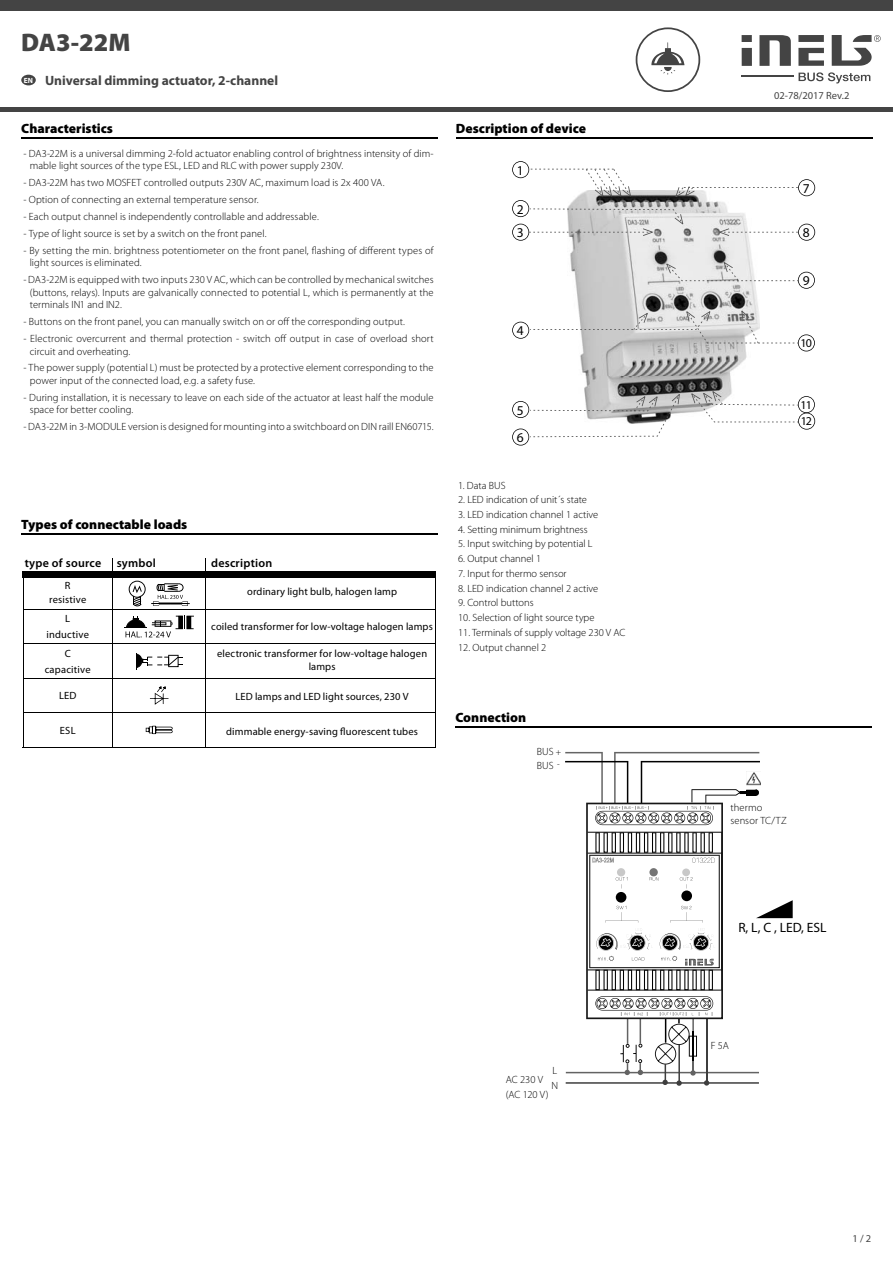
<style>
.page{position:relative;width:893px;height:1263px;background:#fff}
.page>*{position:absolute;margin:0;border:0;box-sizing:border-box;transform-origin:0 0}
.t1{font:900 25.5px "Myriad Pro";color:#444}
.t2{font:900 13.5px "Myriad Pro";color:#000}
.t3{font:700 13.5px "Myriad Pro";color:#444}
.t4{font:13.5px/23.5px "Myriad Pro";color:#000}
.t5{font:600 12px "Myriad Pro";letter-spacing:.02em;color:#000}
.t6{font:12px "Myriad Pro";color:#000}
.t7{font:300 10.5px/12.6px "Myriad Pro";letter-spacing:.01em;color:#000}
.t8{font:10.5px/13.5px "Myriad Pro";letter-spacing:.015em;color:#000;text-align:center}
.t9{font:10.5px "Myriad Pro";color:#444}
.t10{font:300 9px/11.6px "Myriad Pro";color:#000}
</style>
<div class="page">
<div style="left:0;top:0;width:893px;height:11px;background:#444"></div>
<hr style="left:0;top:108px;width:893px;height:4px;background:#444">
<div style="left:21px;top:75px;width:15px;height:10px;background:#444;border-radius:50%"></div>
<div style="left:742px;top:48px;width:10px;height:18px;background:#444"></div>
<svg style="left:759px;top:35px;width:32px;height:31px"></svg>
<svg style="left:798px;top:48px;width:26px;height:18px"></svg>
<div style="left:798px;top:35px;width:26px;height:7px;background:#444"></div>
<div style="left:742px;top:35px;width:10px;height:7px;background:#444"></div>
<svg style="left:832px;top:35px;width:49px;height:31px"></svg>
<hr style="left:742px;top:76px;width:52px;height:1px;background:#444">
<svg style="left:799px;top:72px;width:71px;height:11px"></svg>
<svg style="left:636px;top:27px;width:64px;height:65px"></svg>
<hr style="left:21px;top:137px;width:416px;height:2px;background:#000">
<hr style="left:456px;top:137px;width:417px;height:2px;background:#000">
<hr style="left:455px;top:726px;width:417px;height:2px;background:#000">
<img style="left:570px;top:241px;width:189px;height:172px">
<svg style="left:512px;top:394px;width:168px;height:52px"></svg>
<svg style="left:512px;top:161px;width:303px;height:80px"></svg>
<svg style="left:691px;top:391px;width:124px;height:39px"></svg>
<svg style="left:666px;top:262px;width:149px;height:27px"></svg>
<svg style="left:512px;top:311px;width:303px;height:40px"></svg>
<svg style="left:565px;top:752px;width:228px;height:334px"></svg>
<svg style="left:112px;top:558px;width:1px;height:14px"></svg>
<div style="left:23px;top:572px;width:413px;height:6px;background:#000"></div>
<hr style="left:23px;top:578px;width:1px;height:31px;background:#000">
<hr style="left:112px;top:578px;width:1px;height:31px;background:#000">
<hr style="left:206px;top:578px;width:1px;height:31px;background:#000">
<hr style="left:435px;top:578px;width:1px;height:31px;background:#000">
<hr style="left:23px;top:609px;width:89px;height:1px;background:#000">
<hr style="left:23px;top:610px;width:1px;height:33px;background:#000">
<hr style="left:112px;top:609px;width:94px;height:1px;background:#000">
<hr style="left:112px;top:610px;width:1px;height:33px;background:#000">
<hr style="left:206px;top:609px;width:230px;height:1px;background:#000">
<hr style="left:206px;top:610px;width:1px;height:33px;background:#000">
<hr style="left:435px;top:610px;width:1px;height:33px;background:#000">
<hr style="left:23px;top:643px;width:89px;height:1px;background:#000">
<hr style="left:23px;top:644px;width:1px;height:34px;background:#000">
<hr style="left:112px;top:643px;width:94px;height:1px;background:#000">
<hr style="left:112px;top:644px;width:1px;height:34px;background:#000">
<hr style="left:206px;top:643px;width:230px;height:1px;background:#000">
<hr style="left:206px;top:644px;width:1px;height:34px;background:#000">
<hr style="left:435px;top:644px;width:1px;height:34px;background:#000">
<hr style="left:23px;top:678px;width:89px;height:1px;background:#000">
<hr style="left:23px;top:679px;width:1px;height:33px;background:#000">
<hr style="left:112px;top:678px;width:94px;height:1px;background:#000">
<hr style="left:112px;top:679px;width:1px;height:33px;background:#000">
<hr style="left:206px;top:678px;width:230px;height:1px;background:#000">
<hr style="left:206px;top:679px;width:1px;height:33px;background:#000">
<hr style="left:435px;top:679px;width:1px;height:33px;background:#000">
<hr style="left:23px;top:712px;width:89px;height:1px;background:#000">
<hr style="left:23px;top:713px;width:1px;height:34px;background:#000">
<hr style="left:112px;top:712px;width:94px;height:1px;background:#000">
<hr style="left:112px;top:713px;width:1px;height:34px;background:#000">
<hr style="left:206px;top:712px;width:230px;height:1px;background:#000">
<hr style="left:206px;top:713px;width:1px;height:34px;background:#000">
<hr style="left:435px;top:713px;width:1px;height:34px;background:#000">
<hr style="left:23px;top:747px;width:413px;height:1px;background:#000">
<svg style="left:129px;top:581px;width:61px;height:25px"></svg>
<svg style="left:124px;top:616px;width:70px;height:21px"></svg>
<svg style="left:136px;top:653px;width:47px;height:16px"></svg>
<svg style="left:150px;top:686px;width:18px;height:19px"></svg>
<svg style="left:146px;top:726px;width:27px;height:8px"></svg>
<hr style="left:21px;top:534px;width:416px;height:1px;background:#000">
<h1 class="t1" style="left:21px;top:33px;width:111px">DA3-22M</h1>
<p class="t3" style="left:24px;top:75px;width:256px"><sup>EN</sup> Universal dimming actuator, 2-channel</p>
<p class="t2" style="left:21px;top:124px;width:93px">Characteristics</p>
<p class="t7" style="left:30px;top:148px;width:405px;text-indent:-6px">- DA3-22M is a universal dimming 2-fold actuator enabling control of brightness intensity of dim&shy;mable light sources of the type ESL, LED and RLC with power supply 230V.</p>
<p class="t7" style="left:23px;top:177px;width:363px">- DA3-22M has two MOSFET controlled outputs 230V AC, maximum load is 2x 400 VA.</p>
<p class="t7" style="left:23px;top:194px;width:237px">- Option of connecting an external temperature sensor.</p>
<p class="t7" style="left:23px;top:211px;width:297px">- Each output channel is independently controllable and addressable.</p>
<p class="t7" style="left:23px;top:228px;width:245px">- Type of light source is set by a switch on the front panel.</p>
<p class="t7" style="left:30px;top:245px;width:405px;text-indent:-6px">- By setting the min. brightness potentiometer on the front panel, flashing of different types of light sources is eliminated.</p>
<p class="t7" style="left:30px;top:274px;width:405px;text-align:justify;text-indent:-6px">- DA3-22M is equipped with two inputs 230 V AC, which can be controlled by mechanical switches (buttons, relays). Inputs are galvanically connected to potential L, which is permanently at the terminals IN1 and IN2.</p>
<p class="t7" style="left:23px;top:316px;width:383px">- Buttons on the front panel, you can manually switch on or off the corresponding output.</p>
<p class="t7" style="left:30px;top:333px;width:405px;text-indent:-6px">- Electronic overcurrent and thermal protection - switch off output in case of overload short circuit and overheating.</p>
<p class="t7" style="left:30px;top:363px;width:405px;text-indent:-6px">- The power supply (potential L) must be protected by a protective element corresponding to the power input of the connected load, e.g. a safety fuse.</p>
<p class="t7" style="left:30px;top:392px;width:405px;text-indent:-6px">- During installation, it is necessary to leave on each side of the actuator at least half the module space for better cooling.</p>
<p class="t7" style="left:23px;top:422px;width:412px">- DA3-22M in 3-MODULE version is designed for mounting into a switchboard on DIN raill EN60715.</p>
<p class="t2" style="left:21px;top:519px;width:168px">Types of connectable loads</p>
<p class="t5" style="left:25px;top:558px;width:78px">type of source</p>
<p class="t5" style="left:117px;top:558px;width:41px">symbol</p>
<p class="t5" style="left:211px;top:558px;width:63px">description</p>
<p class="t8" style="left:65px;top:580px;width:7px">R</p>
<p class="t8" style="left:49px;top:593px;width:39px">resistive</p>
<p class="t8" style="left:46px;top:628px;width:44px">inductive</p>
<p class="t8" style="left:45px;top:664px;width:48px">capacitive</p>
<p class="t8" style="left:65px;top:613px;width:6px">L</p>
<p class="t8" style="left:65px;top:648px;width:8px">C</p>
<p class="t8" style="left:59px;top:690px;width:19px">LED</p>
<p class="t8" style="left:60px;top:725px;width:17px">ESL</p>
<p class="t8" style="left:247px;top:586px;width:151px">ordinary light bulb, halogen lamp</p>
<p class="t8" style="left:211px;top:621px;width:223px">coiled transformer for low-voltage halogen lamps</p>
<p class="t8" style="left:217px;top:648px;width:212px">electronic transformer for low-voltage halogen lamps</p>
<p class="t8" style="left:236px;top:690px;width:175px">LED lamps and LED light sources, 230 V</p>
<p class="t8" style="left:226px;top:725px;width:193px">dimmable energy-saving fluorescent tubes</p>
<p class="t2" style="left:456px;top:124px;width:131px">Description of device</p>
<p class="t4" style="left:517px;top:160px;width:8px">1</p>
<p class="t4" style="left:517px;top:199px;width:8px">2<br>3</p>
<p class="t4" style="left:517px;top:320px;width:8px">4</p>
<p class="t4" style="left:517px;top:398px;width:8px;line-height:27.6px">5<br>6</p>
<p class="t7" style="left:458px;top:480px;width:49px">1. Data BUS</p>
<p class="t7" style="left:458px;top:494px;width:130px">2. LED indication of unit´s state</p>
<p class="t7" style="left:458px;top:509px;width:142px">3. LED indication channel 1 active</p>
<p class="t7" style="left:458px;top:524px;width:131px">4. Setting minimum brightness</p>
<p class="t7" style="left:458px;top:539px;width:136px">5. Input switching by potential L</p>
<p class="t7" style="left:458px;top:553px;width:85px">6. Output channel 1</p>
<p class="t7" style="left:458px;top:568px;width:110px">7. Input for thermo sensor</p>
<p class="t7" style="left:458px;top:583px;width:142px">8. LED indication channel 2 active</p>
<p class="t7" style="left:458px;top:598px;width:77px">9. Control buttons</p>
<p class="t7" style="left:458px;top:612px;width:138px">10. Selection of light source type</p>
<p class="t7" style="left:458px;top:627px;width:169px">11. Terminals of supply voltage 230 V AC</p>
<p class="t7" style="left:458px;top:642px;width:90px">12. Output channel 2</p>
<p class="t2" style="left:455px;top:713px;width:72px">Connection</p>
<p class="t7" style="left:537px;top:746px;width:18px;line-height:13.6px">BUS<br>BUS</p>
<p class="t10" style="left:556px;top:747px;width:7px">+ -</p>
<p class="t7" style="left:552px;top:1064px;width:8px;line-height:15.1px">L<br>N</p>
<p class="t7" style="left:506px;top:1073px;width:44px;line-height:15.1px">AC 230 V (AC 120 V)</p>
<p class="t9" style="left:774px;top:91px;width:77px">02-78/2017 Rev.2</p>
<p class="t4" style="left:803px;top:178px;width:8px">7</p>
<p class="t4" style="left:803px;top:222px;width:8px">8</p>
<p class="t4" style="left:803px;top:270px;width:8px">9</p>
<p class="t6" style="left:800px;top:339px;width:13px">10</p>
<p class="t6" style="left:800px;top:400px;width:13px">11</p>
<p class="t6" style="left:801px;top:417px;width:13px">12</p>
<p class="t7" style="left:730px;top:803px;width:58px">thermo sensor TC/TZ</p>
<p class="t4" style="left:738px;top:917px;width:90px">R, L, C , LED, ESL</p>
<p class="t7" style="left:711px;top:1041px;width:20px">F 5A</p>
<p class="t9" style="left:852px;top:1234px;width:20px">1 / 2</p>
</div>
